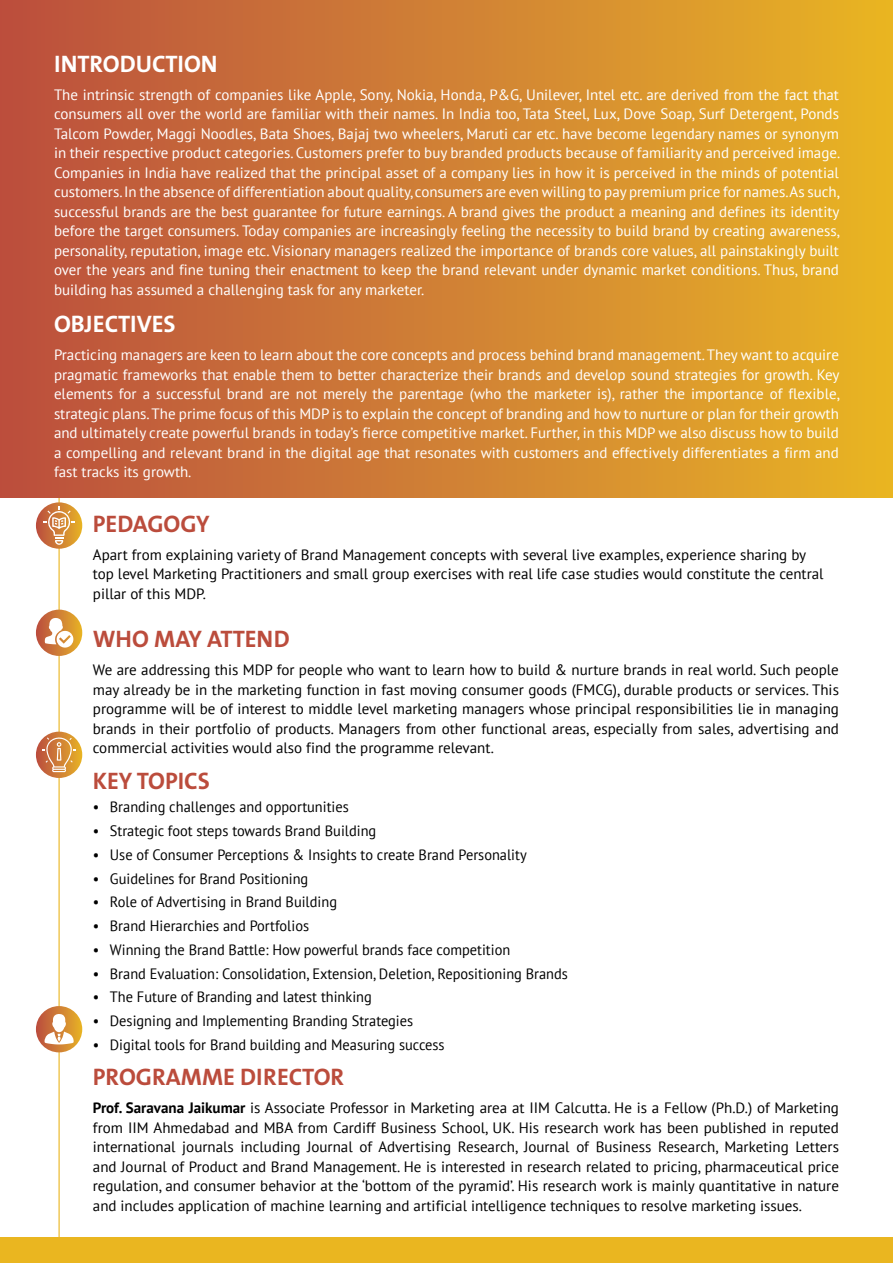
<style>
.page{position:relative;width:893px;height:1263px;background:#fff}
.page>*{position:absolute;margin:0;border:0;box-sizing:border-box;transform-origin:0 0}
.t1{font:700 24px "The Sans B7";color:#bb4c3c}
.t2{font:700 24px "The Sans B7";color:#fff}
.t3{font:15px/19.5px "PT Sans";color:#fff;text-align:justify}
.t4{font:15px/19.5px "PT Sans";color:#000;text-align:justify}
.t5{font:15px "PT Sans";color:#000;scale:.96 1}
.s1{font-weight:700}
</style>
<div class="page">
<hr style="left:59px;top:493px;width:1px;height:770px;background:#eab620">
<svg style="left:36px;top:610px;width:46px;height:46px"></svg>
<svg style="left:45px;top:618px;width:28px;height:30px"></svg>
<svg style="left:36px;top:502px;width:46px;height:47px"></svg>
<svg style="left:43px;top:506px;width:32px;height:39px"></svg>
<svg style="left:36px;top:1006px;width:46px;height:46px"></svg>
<svg style="left:44px;top:1014px;width:30px;height:30px"></svg>
<svg style="left:36px;top:732px;width:46px;height:46px"></svg>
<svg style="left:42px;top:737px;width:34px;height:35px"></svg>
<div style="left:0;top:0;width:893px;height:497px;background:linear-gradient(to right,#ba4e40,#e8b426)"></div>
<div style="left:0;top:1237px;width:893px;height:26px;background:#eab620"></div>
<h1 class="t2" style="left:54px;top:51px;width:23px">INTRODUCT</h1>
<h1 class="t2" style="left:178px;top:51px;width:24px">ION</h1>
<p class="t3" style="left:54px;top:84px;width:788px">The intrinsic strength of companies like Apple, Sony, Nokia, Honda, P&amp;G, Unilever, Intel etc. are derived from the fact that consumers all over the world are familiar with their names. In India too, Tata Steel, Lux, Dove Soap, Surf Detergent, Ponds Talcom Powder, Maggi Noodles, Bata Shoes, Bajaj two wheelers, Maruti car etc. have become legendary names or synonym in their respective product categories. Customers prefer to buy branded products because of familiarity and perceived image.<br>Companies in India have realized that the principal asset of a company lies in how it is perceived in the minds of potential customers. In the absence of differentiation about quality, consumers are even willing to pay premium price for names. As such, successful brands are the best guarantee for future earnings. A brand gives the product a meaning and defines its identity before the target consumers. Today companies are increasingly feeling the necessity to build brand by creating awareness, personality, reputation, image etc. Visionary managers realized the importance of brands core values, all painstakingly built over the years and fine tuning their enactment to keep the brand relevant under dynamic market conditions. Thus, brand building has assumed a challenging task for any marketer.</p>
<h1 class="t2" style="left:54px;top:311px;width:110px">OBJECTIVES</h1>
<p class="t3" style="left:54px;top:345px;width:788px">Practicing managers are keen to learn about the core concepts and process behind brand management. They want to acquire pragmatic frameworks that enable them to better characterize their brands and develop sound strategies for growth. Key elements for a successful brand are not merely the parentage (who the marketer is), rather the importance of flexible, strategic plans. The prime focus of this MDP is to explain the concept of branding and how to nurture or plan for their growth and ultimately create powerful brands in today’s fierce competitive market. Further, in this MDP we also discuss how to build a compelling and relevant brand in the digital age that resonates with customers and effectively differentiates a firm and fast tracks its growth.</p>
<h1 class="t1" style="left:93px;top:511px;width:29px">PEDAGOG</h1>
<h1 class="t1" style="left:196px;top:511px;width:15px">Y</h1>
<p class="t4" style="left:93px;top:544px;width:732px;text-align:left">Apart from explaining variety of Brand Management concepts with several live examples, experience sharing by top level Marketing Practitioners and small group exercises with real life case studies would constitute the central pillar of this MDP.</p>
<h1 class="t1" style="left:93px;top:626px;width:129px">WHO MAY ATTEND</h1>
<p class="t4" style="left:93px;top:660px;width:748px">We are addressing this MDP for people who want to learn how to build &amp; nurture brands in real world. Such people may already be in the marketing function in fast moving consumer goods (FMCG), durable products or services. This programme will be of interest to middle level marketing managers whose principal responsibilities lie in managing brands in their portfolio of products. Managers from other functional areas, especially from sales, advertising and commercial activities would also find the programme relevant.</p>
<h1 class="t1" style="left:93px;top:768px;width:105px">KEY TOPICS</h1>
<p class="t5" style="left:93px;top:797px;width:268px">• Branding challenges and opportunities</p>
<p class="t5" style="left:93px;top:821px;width:297px">• Strategic foot steps towards Brand Building</p>
<p class="t5" style="left:93px;top:845px;width:453px">• Use of Consumer Perceptions &amp; Insights to create Brand Personality</p>
<p class="t5" style="left:93px;top:869px;width:226px">• Guidelines for Brand Positioning</p>
<p class="t5" style="left:93px;top:892px;width:256px">• Role of Advertising in Brand Building</p>
<p class="t5" style="left:93px;top:916px;width:227px">• Brand Hierarchies and Portfolios</p>
<p class="t5" style="left:93px;top:940px;width:436px">• Winning the Brand Battle: How powerful brands face competition</p>
<p class="t5" style="left:93px;top:964px;width:496px">• Brand Evaluation: Consolidation, Extension, Deletion, Repositioning Brands</p>
<p class="t5" style="left:93px;top:987px;width:292px">• The Future of Branding and latest thinking</p>
<p class="t5" style="left:93px;top:1011px;width:335px">• Designing and Implementing Branding Strategies</p>
<p class="t5" style="left:93px;top:1035px;width:368px">• Digital tools for Brand building and Measuring success</p>
<h1 class="t1" style="left:93px;top:1064px;width:30px">PROGRAMME</h1>
<h1 class="t1" style="left:240px;top:1064px;width:38px">DIRECTOR</h1>
<p class="t4" style="left:93px;top:1098px;width:748px"><span class="s1">Prof. Saravana Jaikumar</span> is Associate Professor in Marketing area at IIM Calcutta. He is a Fellow (Ph.D.) of Marketing from IIM Ahmedabad and MBA from Cardiff Business School, UK. His research work has been published in reputed international journals including Journal of Advertising Research, Journal of Business Research, Marketing Letters and Journal of Product and Brand Management. He is interested in research related to pricing, pharmaceutical price regulation, and consumer behavior at the ‘bottom of the pyramid’. His research work is mainly quantitative in nature and includes application of machine learning and artificial intelligence techniques to resolve marketing issues.</p>
</div>
